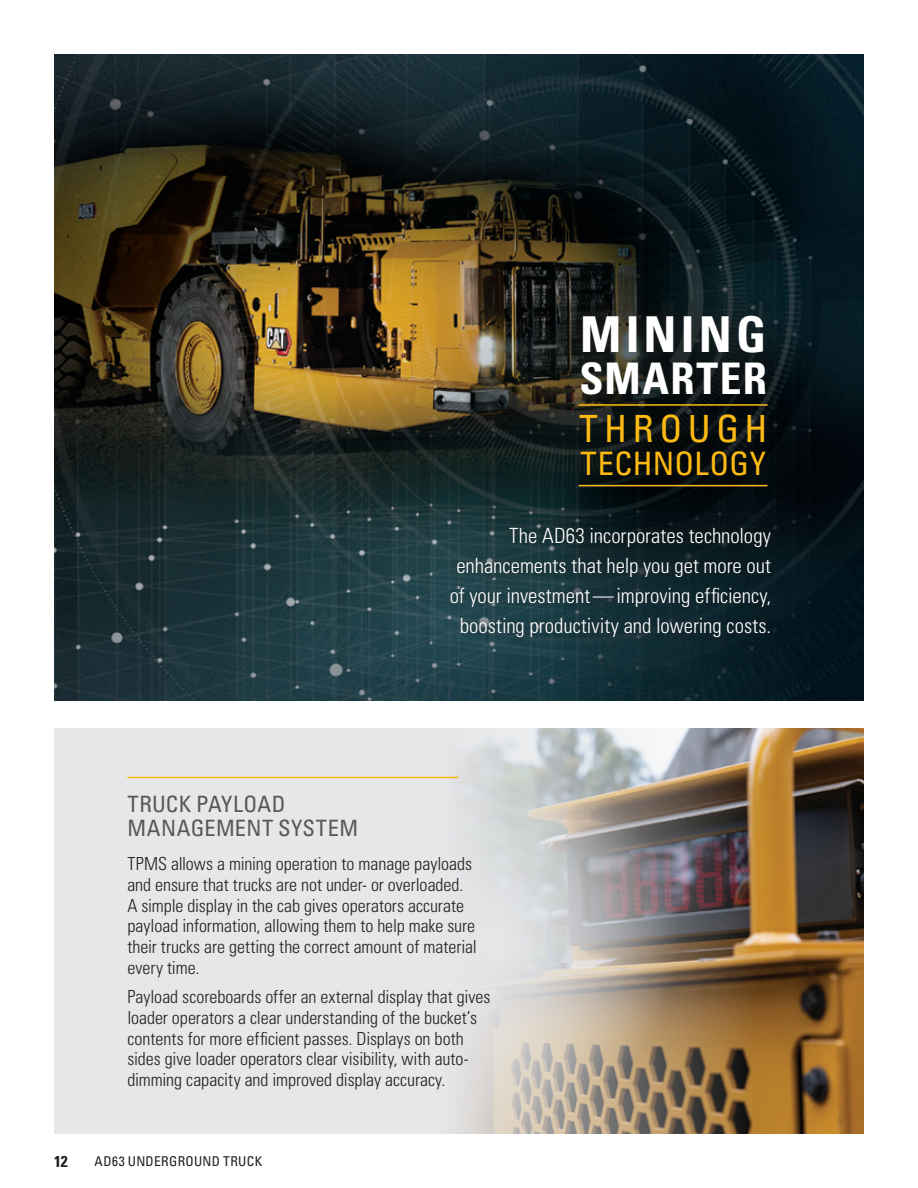
<style>
.page{position:relative;width:918px;height:1188px;background:#fff}
.page>*{position:absolute;margin:0;border:0;box-sizing:border-box;transform-origin:0 0}
.Copy{font:700 condensed 49.5px "Univers LT Std";letter-spacing:.085em;color:#fff}
.Copy-2{font:700 condensed 43.5px "Univers LT Std";letter-spacing:.035em;color:#fff}
.Copy-3{font:condensed 37.5px "Univers LT Std";letter-spacing:.15em;color:#fcba13}
.Copy-4{font:condensed 32.25px "Univers LT Std";letter-spacing:.015em;color:#fcba13}
.Call_out_with_rule{font:condensed 22.5px/24px "Univers LT Std";letter-spacing:.015em;color:#57585a}
.Copy-5{font:300 condensed 21px/30px "Univers LT Std";color:#fff;text-align:right}
.Copy-6{font:300 condensed 18px/20.7px "Univers LT Std";color:#231f20}
.t1{font:700 condensed 15.75px "Univers LT Std";color:#231f20}
.t2{font:condensed 13.5px "Univers LT Std";letter-spacing:.03em;color:#231f20}
</style>
<div class="page">
<img style="left:54px;top:54px;width:810px;height:646px">
<div style="left:442px;top:518px;width:338px;height:128px;background:#231f20;opacity:.8"></div>
<div style="left:54px;top:729px;width:810px;height:405px;background:#e6e7e9"></div>
<div style="left:563px;top:298px;width:220px;height:196px;background:#231f20;opacity:.75"></div>
<hr style="left:579px;top:485px;width:189px;height:1px;background:#fcba13">
<hr style="left:579px;top:404px;width:189px;height:2px;background:#fcba13">
<img style="left:366px;top:729px;width:498px;height:405px">
<svg style="left:310px;top:756px;width:368px;height:369px"></svg>
<hr style="left:127px;top:777px;width:332px;height:1px;background:#fcba13">
<p class="Copy" style="left:580px;top:304px;width:188px">MINING</p>
<p class="Copy-2" style="left:580px;top:352px;width:189px">SMARTER</p>
<p class="Copy-3" style="left:579px;top:405px;width:190px">THROUGH</p>
<p class="Copy-4" style="left:580px;top:443px;width:187px">TECHNOLOGY</p>
<p class="Copy-5" style="left:450px;top:521px;width:323px">The AD63 incorporates technology enhancements that help you get more out of your investment—improving efficiency, boosting productivity and lowering costs.</p>
<p class="Call_out_with_rule" style="left:127px;top:792px;width:232px">TRUCK PAYLOAD<br>MANAGEMENT SYSTEM</p>
<p class="Copy-6" style="left:127px;top:853px;width:351px">TPMS allows a mining operation to manage payloads and ensure that trucks are not under- or overloaded.<br>A simple display in the cab gives operators accurate payload information, allowing them to help make sure their trucks are getting the correct amount of material every time.</p>
<p class="Copy-6" style="left:127px;top:987px;width:365px">Payload scoreboards offer an external display that gives loader operators a clear understanding of the bucket’s contents for more efficient passes. Displays on both sides give loader operators clear visibility, with auto&shy;dimming capacity and improved display accuracy.</p>
<p class="t1" style="left:54px;top:1151px;width:15px">12</p>
<p class="t2" style="left:94px;top:1153px;width:169px">AD63 UNDERGROUND TRUCK</p>
</div>
